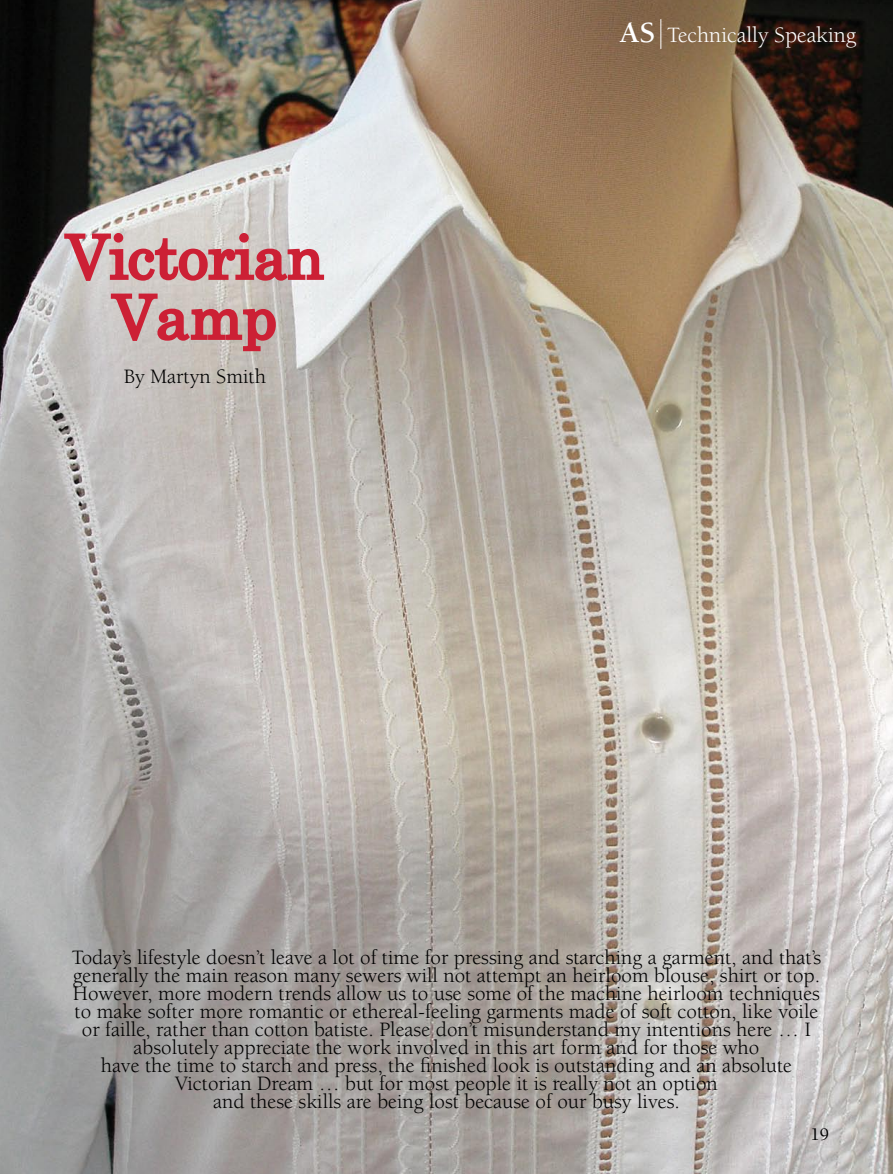
<style>
.page{position:relative;width:893px;height:1174px;background:#fff}
.page>*{position:absolute;margin:0;border:0;box-sizing:border-box;transform-origin:0 0}
.t1{font:60px/60px "Century Schoolbook";color:#cc2035;text-align:center}
.t2{font:22.5px "Berkeley Std";color:#fff}
.t3{font:21px/18px "Berkeley Std";color:#000;text-align:center}
.t4{font:500 18px "Berkeley Std";color:#000}
.s1{font-weight:700;font-size:30px}
</style>
<div class="page">
<img style="left:0;top:0;width:893px;height:1174px">
<hr style="left:660px;top:19px;width:1px;height:30px;background:#fff">
<svg style="left:63px;top:230px;width:263px;height:53px;background:#d39ea2"></svg>
<svg style="left:109px;top:292px;width:168px;height:61px;background:#ca999a"></svg>
<h1 class="t1" style="left:66px;top:221px;width:259px">Victorian<br>Vamp</h1>
<p class="t3" style="left:124px;top:368px;width:144px">By Martyn Smith</p>
<p class="t2" style="left:619px;top:23px;width:238px"><span class="s1">AS</span> Technically Speaking</p>
<p class="t3" style="left:72px;top:949px;width:751px">Today’s lifestyle doesn’t leave a lot of time for pressing and starching a garment, and that’s generally the main reason many sewers will not attempt an heirloom blouse, shirt or top.<br>However, more modern trends allow us to use some of the machine heirloom techniques to make softer more romantic or ethereal-feeling garments made of soft cotton, like voile or faille, rather than cotton batiste. Please don’t misunderstand my intentions here … I absolutely appreciate the work involved in this art form and for those who<br>have the time to starch and press, the finished look is outstanding and an absolute Victorian Dream … but for most people it is really not an option<br>and these skills are being lost because of our busy lives.</p>
<p class="t4" style="left:810px;top:1124px;width:20px">19</p>
</div>
